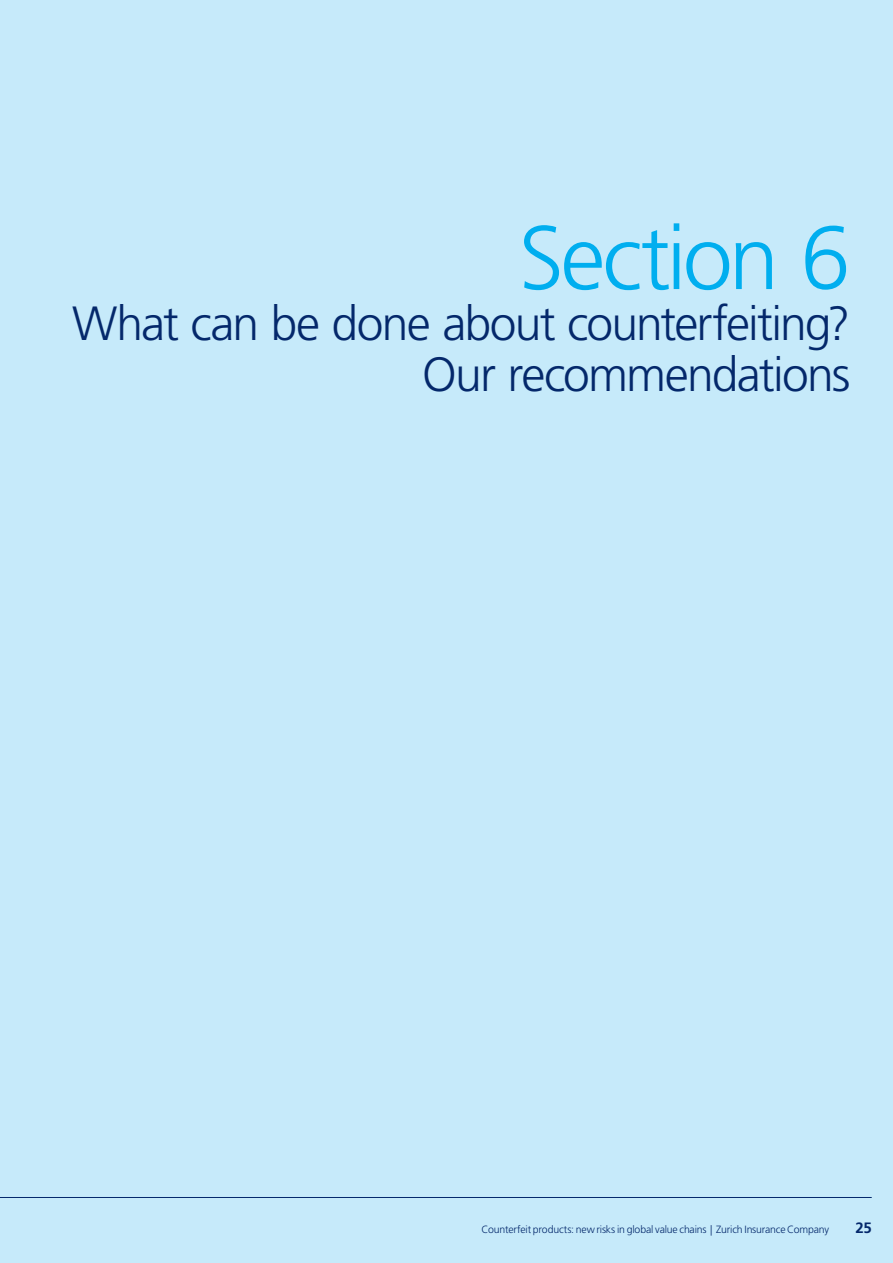
<style>
.page{position:relative;width:893px;height:1263px;background:#c6eafa}
.page>*{position:absolute;margin:0;border:0;box-sizing:border-box;transform-origin:0 0}
.t1{font:300 90px "Frutiger LT Std";letter-spacing:-.04em;color:#00aeef}
.t2{font:300 48px/51px "Frutiger LT Std";letter-spacing:-.035em;color:#04286b;text-align:right}
.t3{font:700 15px "Frutiger LT Std";color:#04286b}
.t4{font:300 10.5px "Frutiger LT Std";letter-spacing:-.015em;color:#04286b}
</style>
<div class="page">
<hr style="left:0;top:1197px;width:872px;height:1px;background:#04286b">
<h1 class="t1" style="left:519px;top:207px;width:333px">Section 6</h1>
<h2 class="t2" style="left:72px;top:299px;width:780px">What can be done about counterfeiting?<br>Our recommendations</h2>
<p class="t4" style="left:482px;top:1224px;width:349px">Counterfeit products: new risks in global value chains | Zurich Insurance Company</p>
<h3 class="t3" style="left:855px;top:1219px;width:18px">25</h3>
</div>
